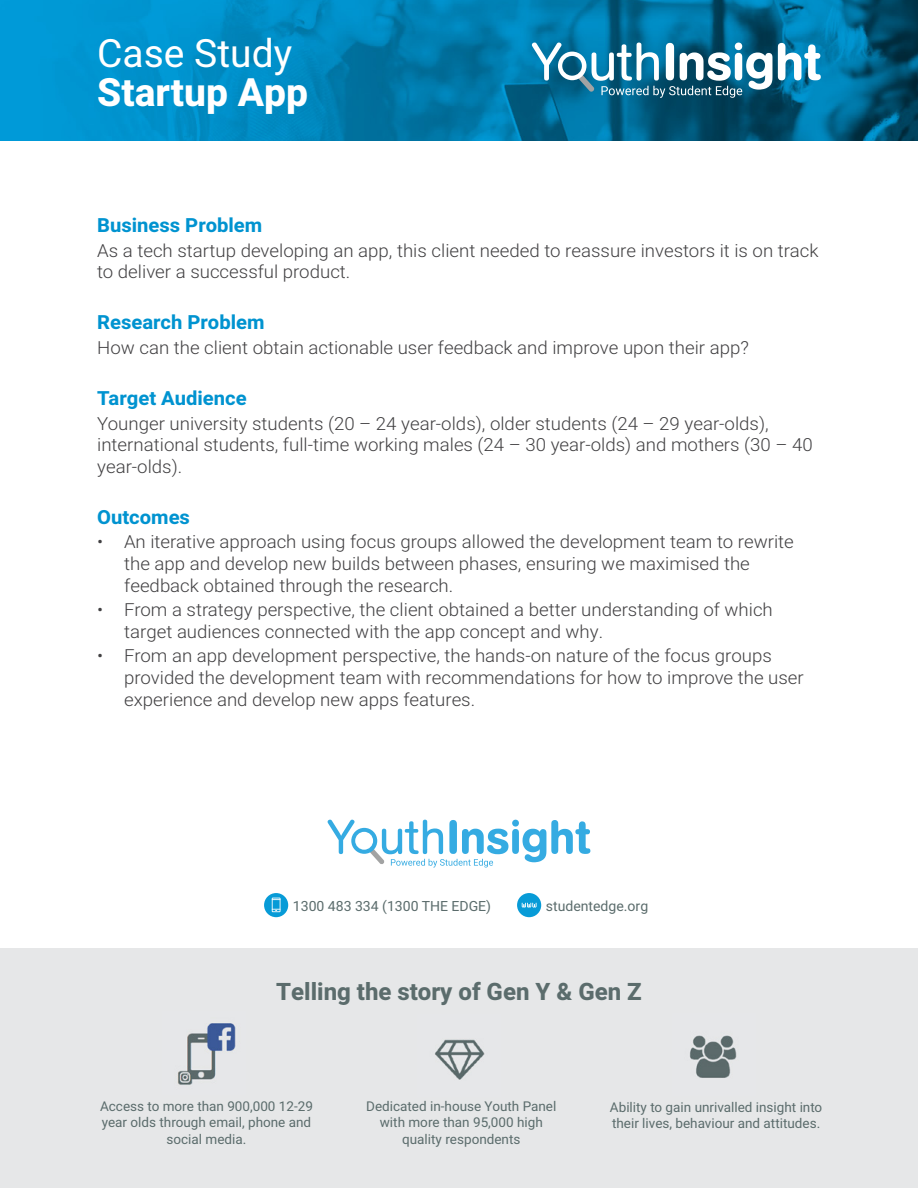
<style>
.page{position:relative;width:918px;height:1188px;background:#fff}
.page>*{position:absolute;margin:0;border:0;box-sizing:border-box;transform-origin:0 0}
.t1{font:800 39px "Heebo";color:#fff}
.t2{font:39px "Heebo";color:#fff}
.t3{font:800 24px "Heebo";color:#5b6c6c}
.t4{font:700 19.5px "Heebo";color:#0093d0;scale:1.04 1}
.t5{font:300 18px/21.6px "Heebo";color:#414042;scale:1.04 1}
.t6{font:14.1px "Heebo";color:#5b6c6c}
.t7{font:13.5px/16.2px "Heebo";color:#5b6c6c;text-align:center}
</style>
<div class="page">
<div style="left:0;top:949px;width:918px;height:239px;background:#e6e7e8"></div>
<div style="left:264px;top:893px;width:24px;height:24px;background:#079bd7;border-radius:50%"></div>
<svg style="left:272px;top:898px;width:9px;height:14px"></svg>
<div style="left:517px;top:893px;width:24px;height:24px;background:#079bd7;border-radius:50%"></div>
<svg style="left:522px;top:903px;width:15px;height:5px"></svg>
<img style="left:0;top:0;width:918px;height:140px">
<svg style="left:778px;top:43px;width:43px;height:37px"></svg>
<svg style="left:532px;top:43px;width:240px;height:55px"></svg>
<img style="left:177px;top:1023px;width:59px;height:62px">
<img style="left:435px;top:1039px;width:50px;height:41px">
<img style="left:690px;top:1035px;width:47px;height:43px">
<svg style="left:328px;top:820px;width:262px;height:48px"></svg>
<h1 class="t2" style="left:97px;top:26px;width:196px">Case Study</h1>
<h1 class="t1" style="left:97px;top:65px;width:212px">Startup App</h1>
<p class="t4" style="left:97px;top:212px;width:160px">Business Problem</p>
<p class="t5" style="left:97px;top:239px;width:695px">As a tech startup developing an app, this client needed to reassure investors it is on track to deliver a successful product.</p>
<p class="t4" style="left:97px;top:309px;width:162px">Research Problem</p>
<p class="t5" style="left:97px;top:337px;width:628px">How can the client obtain actionable user feedback and improve upon their app?</p>
<p class="t4" style="left:97px;top:385px;width:145px">Target Audience</p>
<p class="t5" style="left:97px;top:412px;width:690px">Younger university students (20 – 24 year-olds), older students (24 – 29 year-olds), international students, full-time working males (24 – 30 year-olds) and mothers (30 – 40 year-olds).</p>
<p class="t4" style="left:97px;top:503px;width:91px">Outcomes</p>
<p class="t5" style="left:124px;top:531px;width:645px;text-indent:-27px">• An iterative approach using focus groups allowed the development team to rewrite the app and develop new builds between phases, ensuring we maximised the feedback obtained through the research.</p>
<p class="t5" style="left:124px;top:599px;width:625px;text-indent:-27px">• From a strategy perspective, the client obtained a better understanding of which target audiences connected with the app concept and why.</p>
<p class="t5" style="left:124px;top:645px;width:655px;text-indent:-27px">• From an app development perspective, the hands-on nature of the focus groups provided the development team with recommendations for how to improve the user experience and develop new apps features.</p>
<p class="t6" style="left:293px;top:897px;width:200px">1300 483 334 (1300 THE EDGE)</p>
<p class="t6" style="left:546px;top:897px;width:104px">studentedge.org</p>
<h2 class="t3" style="left:276px;top:975px;width:367px">Telling the story of Gen Y &amp; Gen Z</h2>
<p class="t7" style="left:100px;top:1098px;width:214px">Access to more than 900,000 12-29 year olds through email, phone and social media.</p>
<p class="t7" style="left:366px;top:1098px;width:192px">Dedicated in-house Youth Panel with more than 95,000 high quality respondents</p>
<p class="t7" style="left:610px;top:1099px;width:214px;text-align:left">Ability to gain unrivalled insight into their lives, behaviour and attitudes.</p>
</div>
